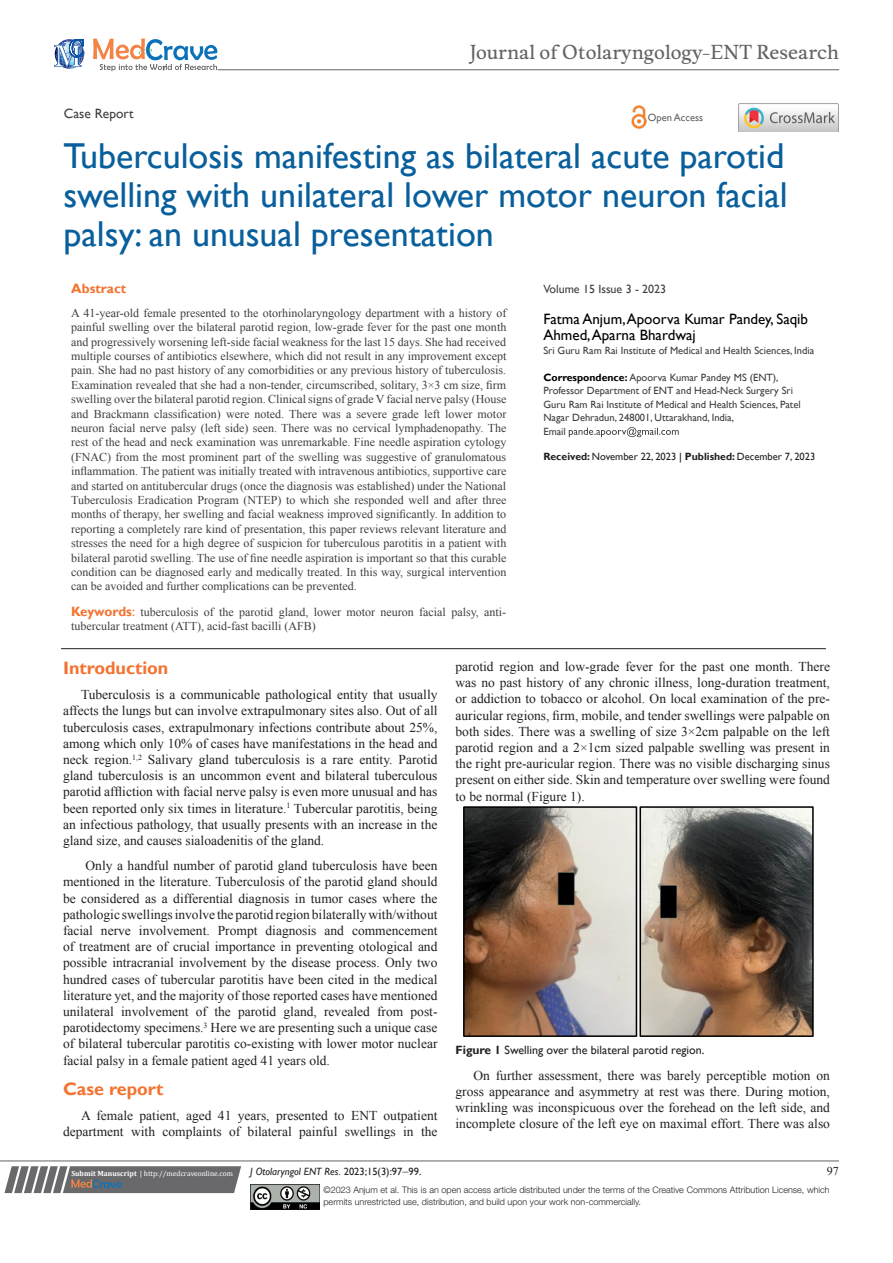
<style>
.page{position:relative;width:893px;height:1263px;background:#fff}
.page>*{position:absolute;margin:0;border:0;box-sizing:border-box;transform-origin:0 0}
.t1{font:36px/39px "Gill Sans";color:#085f9c;text-align:justify}
.t2{font:18.6px "Musee";color:#636366}
.List_Paragraph{font:700 18px "Gill Sans";color:#f37331}
.t3{font:15px/16.2px "Gill Sans";color:#000}
.t4{font:13.5px/16.2px "Times New Roman";color:#231f20;text-align:justify}
.t5{font:13.5px "Gill Sans";color:#3e3e3f}
.t6{font:700 13.5px "Gill Sans";color:#f37331}
.t7{font:12px/14.4px "Times New Roman";color:#3e3e3f;text-align:justify}
.t8{font:12px "Gill Sans";color:#231f20}
.t9{font:12px "Gill Sans";color:#3e3e3f}
.t10{font:12px "Times New Roman";color:#231f20}
.t11{font:10.5px/13.5px "Gill Sans";color:#3e3e3f}
.t12{font:10.5px "Gill Sans";color:#231f20}
.t13{font:italic 10.5px "Gill Sans";color:#231f20}
.t14{font:10.5px "Gill Sans";color:#636366}
.t15{font:300 9px/12px "Helvetica Neue LT Std";color:#231f20}
.t16{font:7.5px "Cambria";color:#fff}
.s1{font-weight:700;color:#000}
.s2{font-weight:700}
.s3{color:#000}
.s4{font-family:"Gill Sans";font-weight:700;font-size:13.5px;color:#f37331}
.s5{font-family:"Gill Sans";font-size:13.5px;color:#f37331}
.s6{font-style:normal}
.s7{font-family:"Times New Roman";font-style:normal;font-size:12px}
</style>
<div class="page">
<svg style="left:4px;top:1166px;width:237px;height:27px;background:#78787a"></svg>
<hr style="left:0;top:1161px;width:839px;height:1px;background:#626465">
<hr style="left:61px;top:648px;width:765px;height:1px;background:#231f20">
<img style="left:250px;top:1185px;width:69px;height:24px">
<svg style="left:569px;top:427px;width:110px;height:10px"></svg>
<svg style="left:54px;top:39px;width:30px;height:30px"></svg>
<svg style="left:93px;top:38px;width:124px;height:33px"></svg>
<hr style="left:218px;top:70px;width:621px;height:1px;background:#626465">
<img style="left:631px;top:105px;width:16px;height:24px">
<img style="left:739px;top:104px;width:99px;height:28px">
<img style="left:463px;top:806px;width:351px;height:231px">
<p class="t2" style="left:470px;top:41px;width:371px">Journal of Otolaryngology-ENT Research</p>
<p class="t5" style="left:64px;top:105px;width:71px">Case Report</p>
<p class="t14" style="left:648px;top:112px;width:57px">Open Access</p>
<p class="t1" style="left:64px;top:137px;width:726px">Tuberculosis manifesting as bilateral acute parotid swelling with unilateral lower motor neuron facial palsy: an unusual presentation</p>
<p class="t9" style="left:543px;top:282px;width:124px">Volume 15 Issue 3 - 2023</p>
<p class="t3" style="left:543px;top:311px;width:266px">Fatma Anjum, Apoorva Kumar Pandey, Saqib<br>Ahmed, Aparna Bhardwaj</p>
<p class="t11" style="left:543px;top:344px;width:272px">Sri Guru Ram Rai Institute of Medical and Health Sciences, India</p>
<p class="t11" style="left:543px;top:371px;width:259px"><span class="s1">Correspondence:</span> Apoorva Kumar Pandey MS (ENT), Professor Department of ENT and Head-Neck Surgery Sri Guru Ram Rai Institute of Medical and Health Sciences, Patel Nagar Dehradun, 248001, Uttarakhand, India,</p>
<p class="t11" style="left:543px;top:425px;width:24px">Email</p>
<p class="t12" style="left:543px;top:450px;width:273px"><span class="s2">Received:</span> November 22, 2023 <span class="s3">|</span> <span class="s2">Published:</span> December 7, 2023</p>
<p class="t6" style="left:71px;top:281px;width:57px">Abstract</p>
<p class="t7" style="left:71px;top:305px;width:437px">A 41-year-old female presented to the otorhinolaryngology department with a history of painful swelling over the bilateral parotid region, low-grade fever for the past one month and progressively worsening left-side facial weakness for the last 15 days. She had received multiple courses of antibiotics elsewhere, which did not result in any improvement except pain. She had no past history of any comorbidities or any previous history of tuberculosis.<br>Examination revealed that she had a non-tender, circumscribed, solitary, 3×3 cm size, firm swelling over the bilateral parotid region. Clinical signs of grade V facial nerve palsy (House and Brackmann classification) were noted. There was a severe grade left lower motor neuron facial nerve palsy (left side) seen. There was no cervical lymphadenopathy. The rest of the head and neck examination was unremarkable. Fine needle aspiration cytology (FNAC) from the most prominent part of the swelling was suggestive of granulomatous inflammation. The patient was initially treated with intravenous antibiotics, supportive care and started on antitubercular drugs (once the diagnosis was established) under the National Tuberculosis Eradication Program (NTEP) to which she responded well and after three months of therapy, her swelling and facial weakness improved significantly. In addition to reporting a completely rare kind of presentation, this paper reviews relevant literature and stresses the need for a high degree of suspicion for tuberculous parotitis in a patient with bilateral parotid swelling. The use of fine needle aspiration is important so that this curable condition can be diagnosed early and medically treated. In this way, surgical intervention can be avoided and further complications can be prevented.</p>
<p class="t7" style="left:71px;top:604px;width:436px"><span class="s4">Keywords</span><span class="s5">:</span> tuberculosis of the parotid gland, lower motor neuron facial palsy, anti&shy;tubercular treatment (ATT), acid-fast bacilli (AFB)</p>
<p class="List_Paragraph" style="left:63px;top:657px;width:107px">Introduction</p>
<p class="t4" style="left:63px;top:686px;width:376px;text-indent:18px">Tuberculosis is a communicable pathological entity that usually affects the lungs but can involve extrapulmonary sites also. Out of all tuberculosis cases, extrapulmonary infections contribute about 25%, among which only 10% of cases have manifestations in the head and neck region.<sup>1,2</sup> Salivary gland tuberculosis is a rare entity. Parotid gland tuberculosis is an uncommon event and bilateral tuberculous parotid affliction with facial nerve palsy is even more unusual and has been reported only six times in literature.<sup>1</sup> Tubercular parotitis, being an infectious pathology, that usually presents with an increase in the gland size, and causes sialoadenitis of the gland.</p>
<p class="t4" style="left:63px;top:857px;width:376px;text-indent:23px">Only a handful number of parotid gland tuberculosis have been mentioned in the literature. Tuberculosis of the parotid gland should be considered as a differential diagnosis in tumor cases where the pathologic swellings involve the parotid region bilaterally with/without facial nerve involvement. Prompt diagnosis and commencement of treatment are of crucial importance in preventing otological and possible intracranial involvement by the disease process. Only two hundred cases of tubercular parotitis have been cited in the medical literature yet, and the majority of those reported cases have mentioned unilateral involvement of the parotid gland, revealed from post&shy;parotidectomy specimens.<sup>3</sup> Here we are presenting such a unique case of bilateral tubercular parotitis co-existing with lower motor nuclear facial palsy in a female patient aged 41 years old.</p>
<p class="List_Paragraph" style="left:63px;top:1078px;width:102px">Case report</p>
<p class="t4" style="left:63px;top:1107px;width:376px;text-align:right">A female patient, aged 41 years, presented to ENT outpatient department with complaints of bilateral painful swellings in the</p>
<p class="t4" style="left:455px;top:658px;width:376px">parotid region and low-grade fever for the past one month. There was no past history of any chronic illness, long-duration treatment, or addiction to tobacco or alcohol. On local examination of the pre&shy;auricular regions, firm, mobile, and tender swellings were palpable on both sides. There was a swelling of size 3×2cm palpable on the left parotid region and a 2×1cm sized palpable swelling was present in the right pre-auricular region. There was no visible discharging sinus present on either side. Skin and temperature over swelling were found to be normal (Figure 1).</p>
<p class="t8" style="left:455px;top:1043px;width:250px"><span class="s2">Figure 1</span> Swelling over the bilateral parotid region.</p>
<p class="t4" style="left:455px;top:1067px;width:376px;text-indent:18px">On further assessment, there was barely perceptible motion on gross appearance and asymmetry at rest was there. During motion, wrinkling was inconspicuous over the forehead on the left side, and incomplete closure of the left eye on maximal effort. There was also</p>
<p class="t16" style="left:71px;top:1169px;width:163px"><span class="s2">Submit Manuscript</span> | http://medcraveonline.com</p>
<p class="t13" style="left:250px;top:1165px;width:173px">J Otolaryngol ENT Res. <span class="s6">2023;15(3):97</span><span class="s7">‒</span><span class="s6">99.</span></p>
<p class="t10" style="left:827px;top:1163px;width:13px">97</p>
<p class="t15" style="left:323px;top:1183px;width:508px">©2023 Anjum et al. This is an open access article distributed under the terms of the Creative Commons Attribution License, which permits unrestricted use, distribution, and build upon your work non-commercially.</p>
</div>
